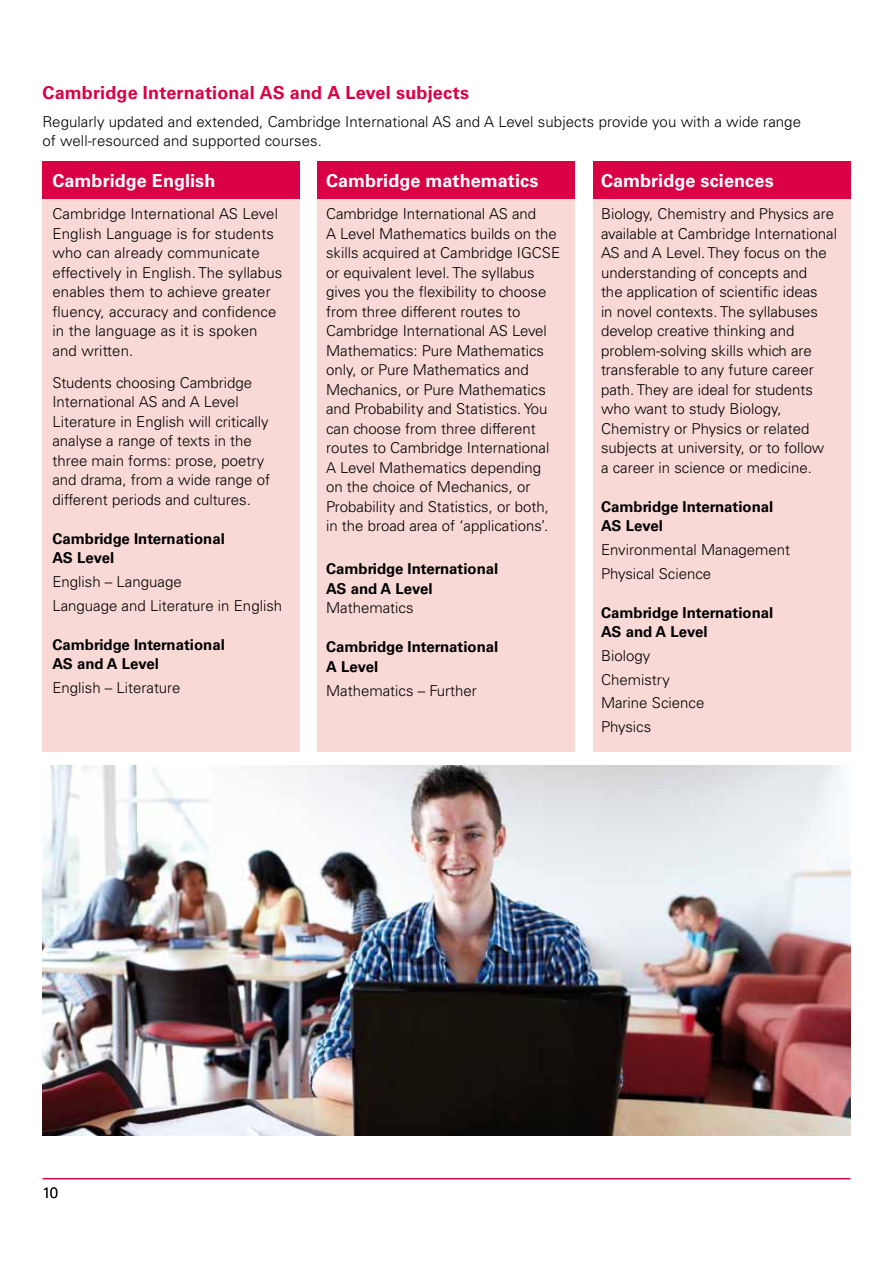
<style>
.page{position:relative;width:893px;height:1263px;background:#fff}
.page>*{position:absolute;margin:0;border:0;box-sizing:border-box;transform-origin:0 0}
.t1{font:700 18px "Univers";letter-spacing:.005em;color:#fff}
.t2{font:700 18px "Univers";letter-spacing:.01em;color:#da0046}
.t3{font:300 15px/19.5px "Univers";color:#000}
.t4{font:700 15px/19.5px "Univers";color:#000}
</style>
<div class="page">
<hr style="left:43px;top:1178px;width:807px;height:1px;background:#da0046">
<img style="left:43px;top:765px;width:807px;height:370px">
<div style="left:43px;top:162px;width:257px;height:37px;background:#da0046"></div>
<div style="left:318px;top:162px;width:257px;height:37px;background:#da0046"></div>
<div style="left:593px;top:162px;width:257px;height:37px;background:#da0046"></div>
<div style="left:43px;top:199px;width:257px;height:553px;background:#f9d9d6"></div>
<div style="left:318px;top:199px;width:257px;height:553px;background:#f9d9d6"></div>
<div style="left:593px;top:199px;width:257px;height:553px;background:#f9d9d6"></div>
<p class="t2" style="left:43px;top:82px;width:428px">Cambridge International AS and A Level subjects</p>
<p class="t3" style="left:43px;top:111px;width:760px">Regularly updated and extended, Cambridge International AS and A Level subjects provide you with a wide range of well-resourced and supported courses.</p>
<p class="t1" style="left:52px;top:170px;width:164px">Cambridge English</p>
<p class="t3" style="left:52px;top:204px;width:231px">Cambridge International AS Level<br>English Language is for students who can already communicate effectively in English. The syllabus enables them to achieve greater fluency, accuracy and confidence in the language as it is spoken and written.</p>
<p class="t3" style="left:52px;top:373px;width:219px">Students choosing Cambridge<br>International AS and A Level<br>Literature in English will critically analyse a range of texts in the three main forms: prose, poetry and drama, from a wide range of different periods and cultures.</p>
<p class="t4" style="left:52px;top:529px;width:174px">Cambridge International<br>AS Level</p>
<p class="t3" style="left:52px;top:570px;width:231px;line-height:23.7px">English – Language<br>Language and Literature in English</p>
<p class="t4" style="left:52px;top:635px;width:174px">Cambridge International<br>AS and A Level</p>
<p class="t3" style="left:52px;top:678px;width:129px">English – Literature</p>
<p class="t1" style="left:326px;top:170px;width:214px">Cambridge mathematics</p>
<p class="t3" style="left:326px;top:204px;width:236px">Cambridge International AS and<br>A Level Mathematics builds on the skills acquired at Cambridge IGCSE or equivalent level. The syllabus gives you the flexibility to choose from three different routes to Cambridge International AS Level Mathematics: Pure Mathematics only, or Pure Mathematics and Mechanics, or Pure Mathematics and Probability and Statistics. You can choose from three different routes to Cambridge International A Level Mathematics depending on the choice of Mechanics, or Probability and Statistics, or both, in the broad area of ‘applications’.</p>
<p class="t4" style="left:326px;top:559px;width:174px">Cambridge International<br>AS and A Level</p>
<p class="t3" style="left:326px;top:598px;width:89px">Mathematics</p>
<p class="t4" style="left:326px;top:637px;width:174px">Cambridge International<br>A Level</p>
<p class="t3" style="left:326px;top:680px;width:152px">Mathematics – Further</p>
<p class="t1" style="left:601px;top:170px;width:174px">Cambridge sciences</p>
<p class="t3" style="left:601px;top:204px;width:238px">Biology, Chemistry and Physics are available at Cambridge International AS and A Level. They focus on the understanding of concepts and<br>the application of scientific ideas<br>in novel contexts. The syllabuses develop creative thinking and problem-solving skills which are transferable to any future career path. They are ideal for students who want to study Biology, Chemistry or Physics or related subjects at university, or to follow<br>a career in science or medicine.</p>
<p class="t4" style="left:601px;top:497px;width:174px">Cambridge International<br>AS Level</p>
<p class="t3" style="left:601px;top:538px;width:191px;line-height:23.7px">Environmental Management<br>Physical Science</p>
<p class="t4" style="left:601px;top:603px;width:174px">Cambridge International<br>AS and A Level</p>
<p class="t3" style="left:601px;top:644px;width:105px;line-height:23.7px">Biology<br>Chemistry<br>Marine Science<br>Physics</p>
<p class="t3" style="left:43px;top:1183px;width:17px">10</p>
</div>
